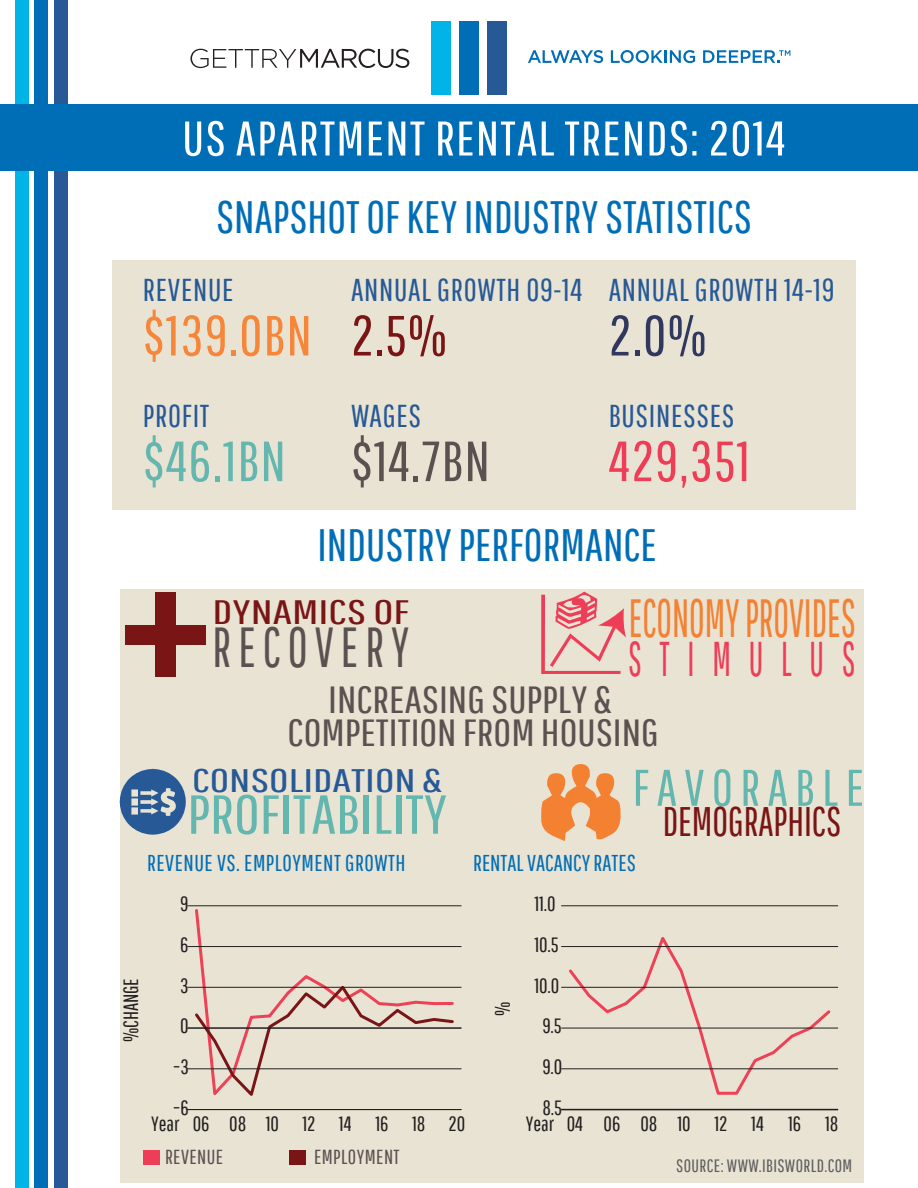
<style>
.page{position:relative;width:918px;height:1188px;background:#fff}
.page>*{position:absolute;margin:0;border:0;box-sizing:border-box;transform-origin:0 0}
.t1{font:56.55px "Pathway Gothic One";letter-spacing:.02em;color:#f5863a}
.t2{font:56.55px "Pathway Gothic One";color:#5b5150;scale:.86 1}
.t3{font:56.55px "Pathway Gothic One";color:#63b7af}
.t4{font:56.55px "Pathway Gothic One";color:#5b5150}
.t5{font:56.55px "Pathway Gothic One";letter-spacing:.02em;color:#ee3e57}
.t6{font:56.55px "Pathway Gothic One";color:#791515}
.t7{font:56.55px "Pathway Gothic One";color:#303860}
.t8{font:54.75px "Pathway Gothic One";color:#63b7af;scale:1.14 1}
.t9{font:53.85px "Pathway Gothic One";color:#f48132;scale:.7 1}
.t10{font:51.3px "Pathway Gothic One";color:#63b7af}
.t11{font:48.9px "Pathway Gothic One";color:#ee3e57;scale:.7 1}
.t12{font:48.6px "Pathway Gothic One";letter-spacing:.02em;color:#fff;scale:1.07 1}
.t13{font:45.45px "Pathway Gothic One";color:#006eb6}
.t14{font:41.4px "Pathway Gothic One";color:#791515;scale:.92 1}
.t15{font:37.8px/32.8px "Pathway Gothic One";color:#5b5150;text-align:center;scale:1.14 1}
.t16{font:33.9px "Pathway Gothic One";color:#791515;scale:1.44 1}
.t17{font:32.7px "Pathway Gothic One";color:#265996;scale:1.45 1}
.t18{font:31.65px "Pathway Gothic One";letter-spacing:.02em;color:#265996}
.t19{font:22.95px "Pathway Gothic One";letter-spacing:.02em;color:#006eb6}
.t20{font:22.95px "Pathway Gothic One";color:#006eb6}
.t21{font:20.7px "Pathway Gothic One";letter-spacing:-.005em;color:#221f1f}
.t22{font:20.4px "Pathway Gothic One";letter-spacing:.02em;color:#5b5150}
.t23{font:17.85px "Pathway Gothic One";letter-spacing:.02em;color:#5e5e5e}
</style>
<div class="page">
<div style="left:54px;top:0;width:14px;height:1188px;background:#265996"></div>
<div style="left:35px;top:0;width:13px;height:1188px;background:#006eb6"></div>
<div style="left:15px;top:0;width:14px;height:1188px;background:#00b4e7"></div>
<svg style="left:190px;top:49px;width:219px;height:19px"></svg>
<div style="left:487px;top:21px;width:19px;height:74px;background:#265996"></div>
<div style="left:459px;top:21px;width:20px;height:74px;background:#006eb6"></div>
<div style="left:431px;top:21px;width:20px;height:74px;background:#00b4e7"></div>
<svg style="left:528px;top:50px;width:75px;height:13px"></svg>
<svg style="left:611px;top:50px;width:84px;height:13px"></svg>
<svg style="left:703px;top:50px;width:87px;height:13px"></svg>
<div style="left:113px;top:260px;width:743px;height:250px;background:#e9e3d4"></div>
<div style="left:120px;top:589px;width:743px;height:593px;background:#e9e3d4"></div>
<div style="left:143px;top:1150px;width:17px;height:15px;background:#ee3e57"></div>
<div style="left:289px;top:1150px;width:17px;height:15px;background:#791515"></div>
<svg style="left:566px;top:937px;width:267px;height:158px"></svg>
<hr style="left:561px;top:905px;width:277px;height:1px;background:#221f1f">
<hr style="left:561px;top:1068px;width:277px;height:1px;background:#221f1f">
<hr style="left:561px;top:1028px;width:277px;height:1px;background:#221f1f">
<hr style="left:561px;top:987px;width:277px;height:1px;background:#221f1f">
<hr style="left:561px;top:946px;width:277px;height:1px;background:#221f1f">
<hr style="left:561px;top:1109px;width:277px;height:1px;background:#221f1f">
<svg style="left:193px;top:909px;width:262px;height:73px"></svg>
<svg style="left:192px;top:982px;width:264px;height:114px"></svg>
<hr style="left:187px;top:905px;width:274px;height:1px;background:#221f1f">
<hr style="left:187px;top:1068px;width:274px;height:1px;background:#221f1f">
<hr style="left:187px;top:1027px;width:274px;height:2px;background:#221f1f">
<hr style="left:187px;top:987px;width:274px;height:1px;background:#221f1f">
<hr style="left:187px;top:946px;width:274px;height:1px;background:#221f1f">
<hr style="left:187px;top:1109px;width:274px;height:1px;background:#221f1f">
<svg style="left:541px;top:592px;width:85px;height:82px"></svg>
<svg style="left:541px;top:764px;width:80px;height:77px"></svg>
<div style="left:156px;top:593px;width:20px;height:84px;background:#791515"></div>
<div style="left:126px;top:625px;width:80px;height:20px;background:#791515"></div>
<svg style="left:120px;top:769px;width:66px;height:66px"></svg>
<div style="left:0;top:104px;width:918px;height:67px;background:#006eb6"></div>
<h3 class="t12" style="left:182px;top:109px;width:565px">US APARTMENT RENTAL TRENDS: 2014</h3>
<h3 class="t13" style="left:216px;top:189px;width:537px">SNAPSHOT OF KEY INDUSTRYSTATISTICS</h3>
<h3 class="t18" style="left:143px;top:271px;width:92px">REVENUE</h3>
<h1 class="t1" style="left:143px;top:302px;width:170px">$139.0BN</h1>
<h3 class="t18" style="left:351px;top:271px;width:233px">ANNUAL GROWTH 09-14</h3>
<h1 class="t6" style="left:351px;top:302px;width:97px">2.5%</h1>
<h3 class="t18" style="left:609px;top:271px;width:227px">ANNUAL GROWTH 14-19</h3>
<h1 class="t7" style="left:609px;top:302px;width:99px">2.0%</h1>
<h3 class="t18" style="left:143px;top:397px;width:68px">PROFIT</h3>
<h1 class="t3" style="left:143px;top:427px;width:144px">$46.1BN</h1>
<h3 class="t18" style="left:351px;top:397px;width:72px">WAGES</h3>
<h1 class="t4" style="left:351px;top:427px;width:140px">$14.7BN</h1>
<h3 class="t18" style="left:609px;top:397px;width:127px">BUSINESSES</h3>
<h1 class="t5" style="left:609px;top:427px;width:143px">429,351</h1>
<h3 class="t13" style="left:318px;top:517px;width:341px">INDUSTRYPERFORMANCE</h3>
<h3 class="t16" style="left:213px;top:592px;width:138px">DYNAMICS OF</h3>
<h1 class="t2" style="left:213px;top:613px;width:230px">R E C O V E R Y</h1>
<h3 class="t9" style="left:629px;top:585px;width:326px">ECONOMY PROVIDES</h3>
<h3 class="t11" style="left:628px;top:630px;width:326px">S T I M U L U S</h3>
<h3 class="t15" style="left:288px;top:682px;width:327px">INCREASING SUPPLY &amp;<br>COMPETITION FROM HOUSING</h3>
<h3 class="t17" style="left:192px;top:760px;width:174px">CONSOLIDATION &amp;</h3>
<h2 class="t8" style="left:187px;top:782px;width:229px">PROFITABILITY</h2>
<h3 class="t10" style="left:633px;top:757px;width:233px">F A V O R A B L E</h3>
<h3 class="t14" style="left:663px;top:796px;width:196px">DEMOGRAPHICS</h3>
<p class="t19" style="left:147px;top:849px;width:260px">REVENUE VS. EMPLOYMENT GROWTH</p>
<p class="t20" style="left:473px;top:849px;width:164px">RENTAL VACANCY RATES</p>
<p class="t21" style="left:118px;top:1042px;width:65px;rotate:-90deg">%CHANGE</p>
<p class="t21" style="left:180px;top:891px;width:10px">9</p>
<p class="t21" style="left:180px;top:932px;width:10px">6</p>
<p class="t21" style="left:180px;top:973px;width:10px">3</p>
<p class="t21" style="left:180px;top:1014px;width:10px">0</p>
<p class="t21" style="left:173px;top:1054px;width:18px">−3</p>
<p class="t21" style="left:173px;top:1095px;width:18px">−6</p>
<p class="t21" style="left:151px;top:1111px;width:316px">Year 06 08 10 12 14 16 18 20</p>
<p class="t22" style="left:165px;top:1145px;width:60px">REVENUE</p>
<p class="t22" style="left:314px;top:1145px;width:87px">EMPLOYMENT</p>
<p class="t21" style="left:490px;top:1016px;width:16px;rotate:-90deg">%</p>
<p class="t21" style="left:534px;top:891px;width:23px">11.0</p>
<p class="t21" style="left:534px;top:932px;width:26px">10.5</p>
<p class="t21" style="left:534px;top:973px;width:26px">10.0</p>
<p class="t21" style="left:542px;top:1014px;width:21px">9.5</p>
<p class="t21" style="left:542px;top:1054px;width:22px">9.0</p>
<p class="t21" style="left:542px;top:1095px;width:21px">8.5</p>
<p class="t21" style="left:526px;top:1111px;width:314px">Year 04 06 08 10 12 14 16 18</p>
<p class="t23" style="left:676px;top:1155px;width:177px">SOURCE: WWW.IBISWORLD.COM</p>
</div>
